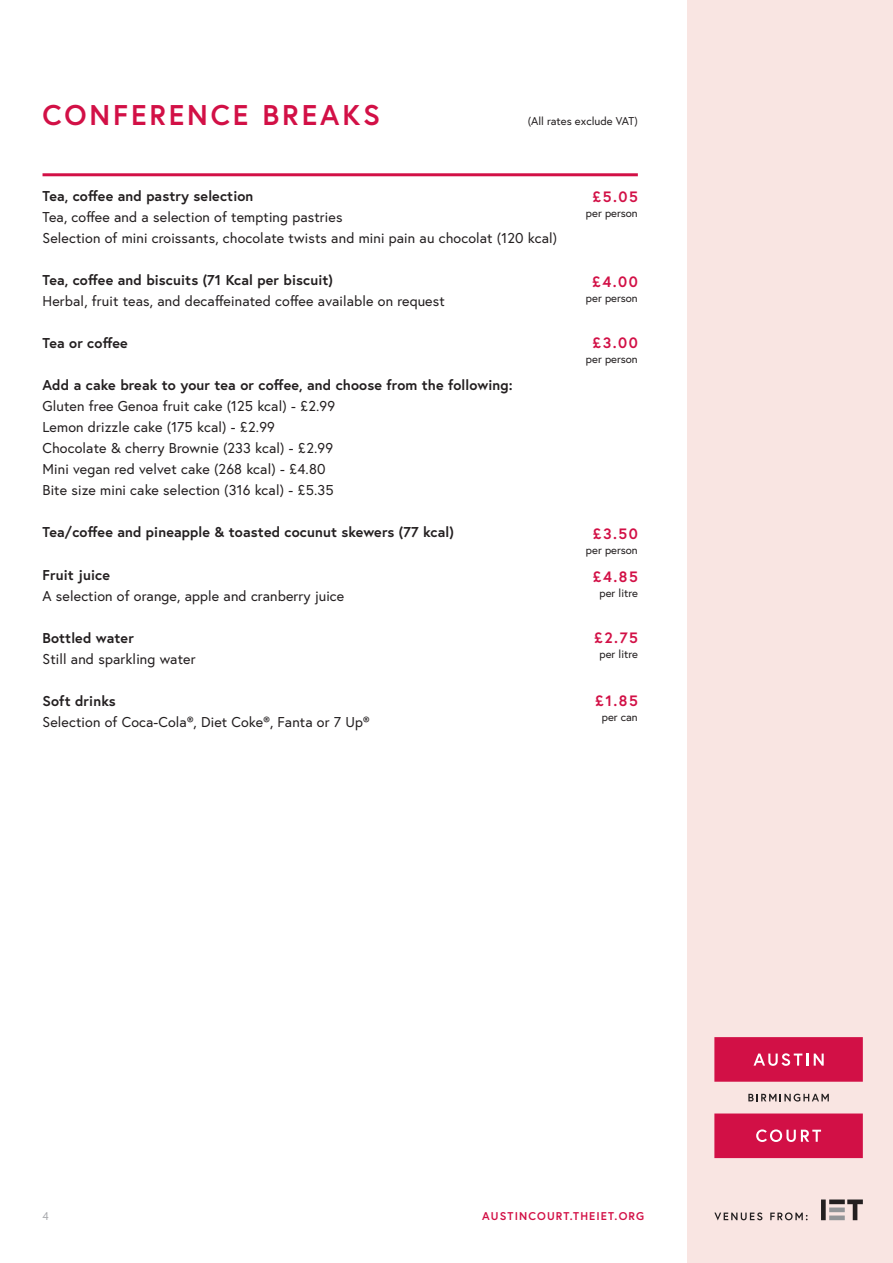
<style>
.page{position:relative;width:893px;height:1263px;background:#fff}
.page>*{position:absolute;margin:0;border:0;box-sizing:border-box;transform-origin:0 0}
.t1{font:700 28.5px "Europa";letter-spacing:.1em;color:#d21046}
.t2{font:700 15px "Europa";letter-spacing:.1em;color:#d21046}
.t3{font:14.25px/21px "Europa";letter-spacing:.01em;color:#231f20}
.t4{font:700 14.25px "Europa";letter-spacing:.01em;color:#231f20}
.t5{font:11.25px "Europa";color:#231f20}
.t6{font:700 11.25px "Europa";letter-spacing:.1em;color:#d21046}
.t7{font:11.25px "Europa";color:#a8a9ad}
</style>
<div class="page">
<div style="left:687px;top:0;width:206px;height:1263px;background:#f9e5e2"></div>
<svg style="left:821px;top:1199px;width:42px;height:21px"></svg>
<svg style="left:714px;top:1212px;width:48px;height:8px"></svg>
<svg style="left:770px;top:1212px;width:38px;height:8px"></svg>
<svg style="left:714px;top:1037px;width:149px;height:121px"></svg>
<hr style="left:43px;top:173px;width:595px;height:3px;background:#d21046">
<p class="t1" style="left:43px;top:95px;width:339px">CONFERENCE BREAKS</p>
<p class="t5" style="left:528px;top:114px;width:112px">(All rates exclude VAT)</p>
<p class="t4" style="left:43px;top:187px;width:212px">Tea, coffee and pastry selection</p>
<p class="t3" style="left:43px;top:207px;width:301px">Tea, coffee and a selection of tempting pastries</p>
<p class="t3" style="left:43px;top:228px;width:516px">Selection of mini croissants, chocolate twists and mini pain au chocolat (120 kcal)</p>
<p class="t4" style="left:43px;top:271px;width:292px">Tea, coffee and biscuits (71 Kcal per biscuit)</p>
<p class="t3" style="left:43px;top:291px;width:404px">Herbal, fruit teas, and decaffeinated coffee available on request</p>
<p class="t4" style="left:43px;top:334px;width:87px">Tea or coffee</p>
<p class="t4" style="left:43px;top:376px;width:472px">Add a cake break to your tea or coffee, and choose from the following:</p>
<p class="t3" style="left:43px;top:396px;width:294px">Gluten free Genoa fruit cake (125 kcal) - £2.99</p>
<p class="t3" style="left:43px;top:417px;width:234px">Lemon drizzle cake (175 kcal) - £2.99</p>
<p class="t3" style="left:43px;top:438px;width:292px">Chocolate &amp; cherry Brownie (233 kcal) - £2.99<br>Mini vegan red velvet cake (268 kcal) - £4.80</p>
<p class="t3" style="left:43px;top:480px;width:293px">Bite size mini cake selection (316 kcal) - £5.35</p>
<p class="t4" style="left:43px;top:523px;width:413px">Tea/coffee and pineapple &amp; toasted cocunut skewers (77 kcal)</p>
<p class="t4" style="left:43px;top:565px;width:69px">Fruit juice</p>
<p class="t3" style="left:43px;top:585px;width:303px">A selection of orange, apple and cranberry juice</p>
<p class="t4" style="left:43px;top:628px;width:93px">Bottled water</p>
<p class="t3" style="left:43px;top:648px;width:155px">Still and sparkling water</p>
<p class="t4" style="left:43px;top:691px;width:75px">Soft drinks</p>
<p class="t3" style="left:43px;top:711px;width:329px">Selection of Coca-Cola®, Diet Coke®, Fanta or 7 Up®</p>
<p class="t2" style="left:593px;top:187px;width:47px">£5.05</p>
<p class="t5" style="left:586px;top:206px;width:53px">per person</p>
<p class="t2" style="left:592px;top:271px;width:47px">£4.00</p>
<p class="t5" style="left:586px;top:290px;width:53px">per person</p>
<p class="t2" style="left:592px;top:332px;width:47px">£3.00</p>
<p class="t5" style="left:586px;top:351px;width:53px">per person</p>
<p class="t2" style="left:593px;top:523px;width:47px">£3.50</p>
<p class="t5" style="left:586px;top:543px;width:53px">per person</p>
<p class="t2" style="left:593px;top:566px;width:46px">£4.85</p>
<p class="t5" style="left:600px;top:585px;width:40px">per litre</p>
<p class="t2" style="left:594px;top:628px;width:45px">£2.75</p>
<p class="t5" style="left:600px;top:647px;width:40px">per litre</p>
<p class="t2" style="left:595px;top:690px;width:44px">£1.85</p>
<p class="t5" style="left:602px;top:710px;width:38px">per can</p>
<p class="t7" style="left:43px;top:1209px;width:8px">4</p>
<p class="t6" style="left:482px;top:1209px;width:164px">AUSTINCOURT.THEIET.ORG</p>
</div>
